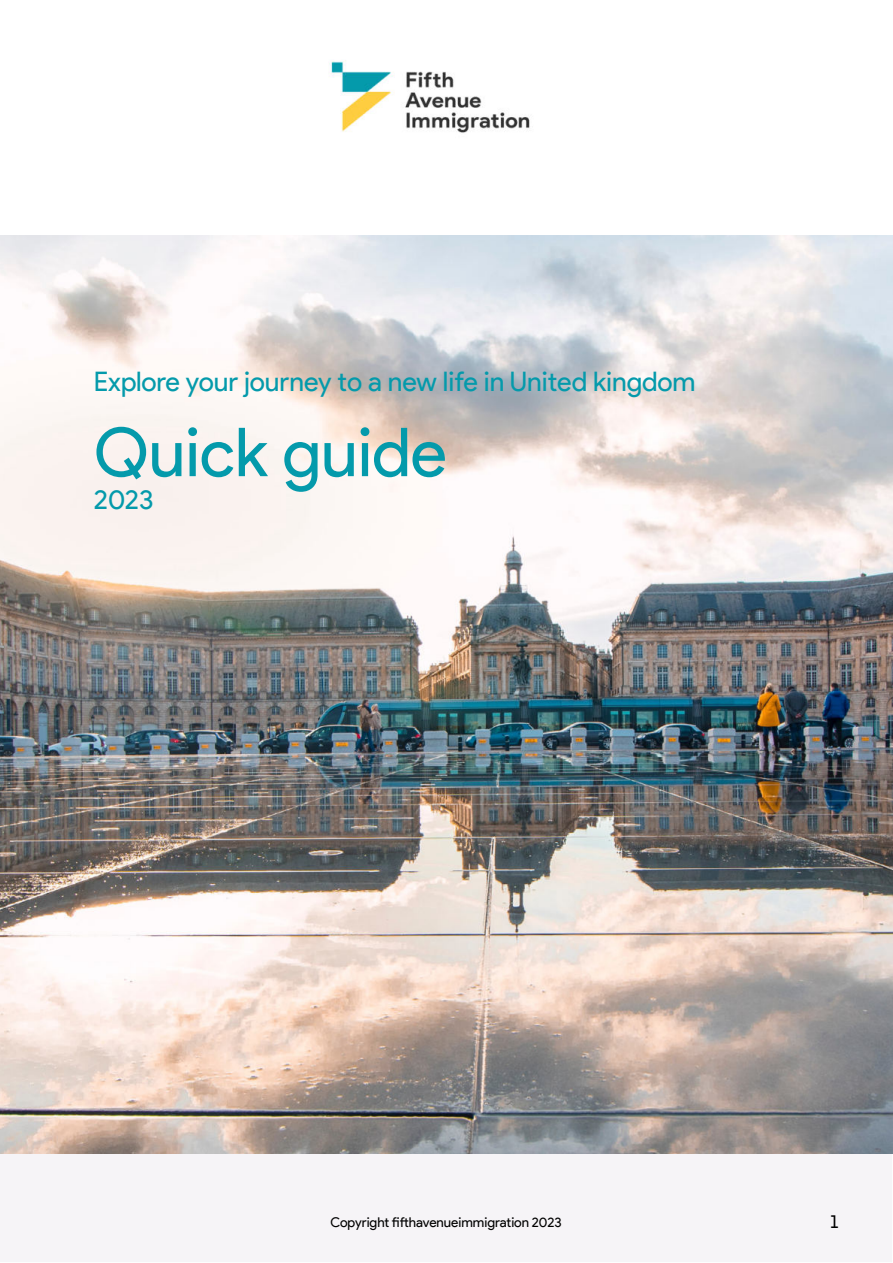
<style>
.page{position:relative;width:893px;height:1263px;background:#fff}
.page>*{position:absolute;margin:0;border:0;box-sizing:border-box;transform-origin:0 0}
.t1{font:67.5px "Product Sans";color:#049aab}
.t2{font:27px "Product Sans";letter-spacing:-.005em;color:#049aab}
.t3{font:18px "Neusa Next Pro";color:#000}
.t4{font:13.5px "Product Sans";letter-spacing:-.005em;color:#000}
</style>
<div class="page">
<div style="left:0;top:1153px;width:892px;height:109px;background:#f6f4f7"></div>
<img style="left:314px;top:61px;width:266px;height:175px">
<img style="left:0;top:236px;width:893px;height:917px">
<p class="t2" style="left:94px;top:371px;width:603px">Explore your journey to a new life in United kingdom</p>
<h1 class="t1" style="left:94px;top:427px;width:354px">Quick guide</h1>
<p class="t2" style="left:94px;top:489px;width:61px">2023</p>
<p class="t4" style="left:331px;top:1214px;width:233px">Copyright fifthavenueimmigration 2023</p>
<p class="t3" style="left:830px;top:1214px;width:10px">1</p>
</div>
